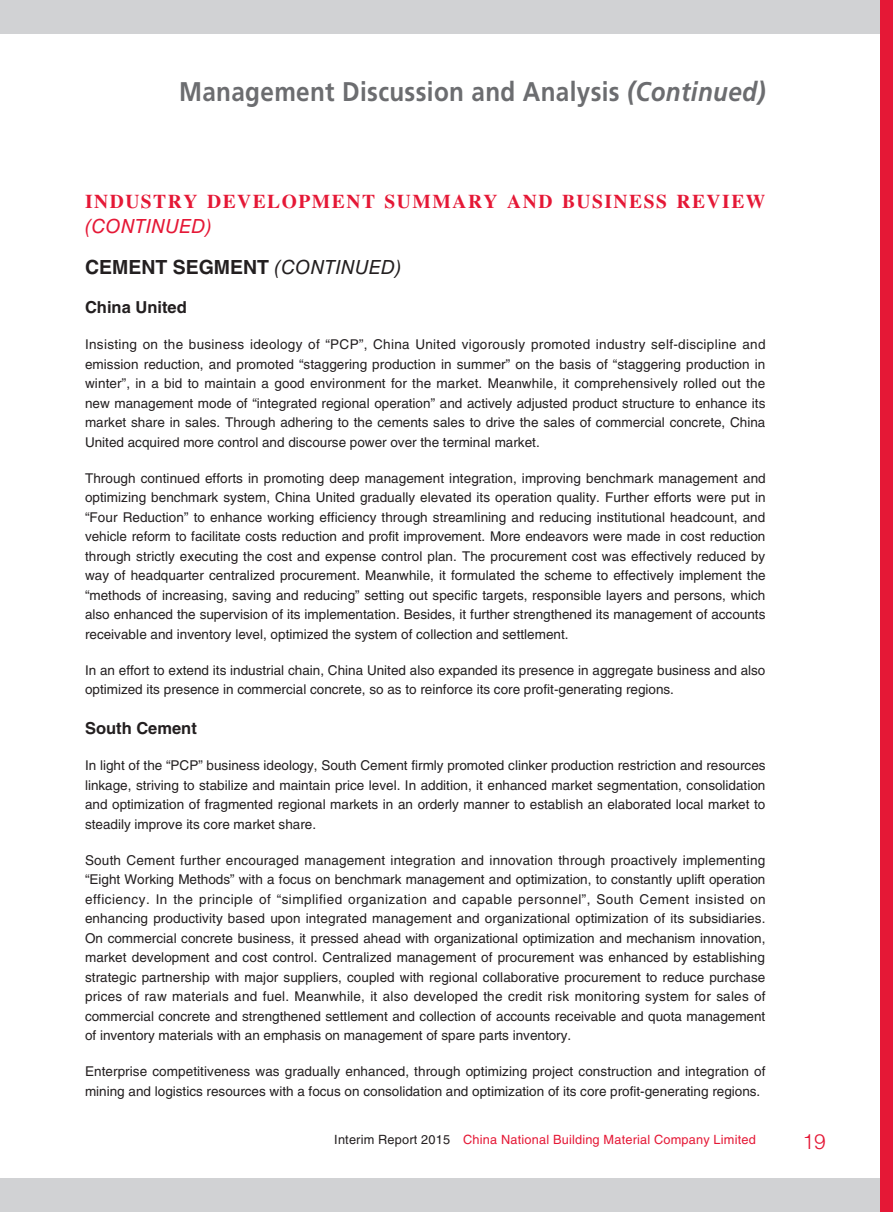
<style>
.page{position:relative;width:893px;height:1212px;background:#fff}
.page>*{position:absolute;margin:0;border:0;box-sizing:border-box;transform-origin:0 0}
.t1{font:700 27px "Frutiger LT Std";letter-spacing:.015em;color:#6c6d70;scale:.9 1}
.t2{font:300 21px "Helvetica LT Std";color:#e51836}
.t3{font:700 19.5px "Times LT Std";letter-spacing:.08em;color:#e51836}
.t4{font:700 19.5px/40.5px "Helvetica LT Std";color:#231f20}
.t5{font:700 16.5px "Helvetica LT Std";color:#231f20}
.t6{font:13.5px/19.5px "Helvetica LT Std";color:#231f20;text-align:justify}
.t7{font:12.75px "Helvetica LT Std";letter-spacing:.015em;color:#e51836}
.s1{font-style:italic}
.s2{font-weight:400;font-style:italic;color:#e51836}
.s3{font-weight:400;font-style:italic}
.s4{color:#231f20}
</style>
<div class="page">
<div style="left:0;top:1178px;width:893px;height:34px;background:#d1d2d4"></div>
<div style="left:0;top:0;width:893px;height:34px;background:#d1d2d4"></div>
<div style="left:880px;top:0;width:13px;height:1212px;background:#e51836"></div>
<h1 class="t1" style="left:179px;top:76px;width:653px">Management Discussion and Analysis <span class="s1">(Continued)</span></h1>
<h3 class="t3" style="left:85px;top:189px;width:682px">INDUSTRY DEVELOPMENT SUMMARY AND BUSINESS REVIEW</h3>
<h3 class="t4" style="left:85px;top:206px;width:318px"><span class="s2">(CONTINUED)<br></span>CEMENT SEGMENT <span class="s3">(CONTINUED)</span></h3>
<p class="t5" style="left:85px;top:297px;width:103px">China United</p>
<p class="t6" style="left:85px;top:335px;width:682px">Insisting on the business ideology of “PCP”, China United vigorously promoted industry self-discipline and emission reduction, and promoted “staggering production in summer” on the basis of “staggering production in winter”, in a bid to maintain a good environment for the market. Meanwhile, it comprehensively rolled out the new management mode of “integrated regional operation” and actively adjusted product structure to enhance its market share in sales. Through adhering to the cements sales to drive the sales of commercial concrete, China United acquired more control and discourse power over the terminal market.</p>
<p class="t6" style="left:85px;top:468px;width:682px">Through continued efforts in promoting deep management integration, improving benchmark management and optimizing benchmark system, China United gradually elevated its operation quality. Further efforts were put in “Four Reduction” to enhance working efficiency through streamlining and reducing institutional headcount, and vehicle reform to facilitate costs reduction and profit improvement. More endeavors were made in cost reduction through strictly executing the cost and expense control plan. The procurement cost was effectively reduced by way of headquarter centralized procurement. Meanwhile, it formulated the scheme to effectively implement the “methods of increasing, saving and reducing” setting out specific targets, responsible layers and persons, which also enhanced the supervision of its implementation. Besides, it further strengthened its management of accounts receivable and inventory level, optimized the system of collection and settlement.</p>
<p class="t6" style="left:85px;top:660px;width:682px">In an effort to extend its industrial chain, China United also expanded its presence in aggregate business and also optimized its presence in commercial concrete, so as to reinforce its core profit-generating regions.</p>
<p class="t5" style="left:85px;top:718px;width:113px">South Cement</p>
<p class="t6" style="left:85px;top:756px;width:682px">In light of the “PCP” business ideology, South Cement firmly promoted clinker production restriction and resources linkage, striving to stabilize and maintain price level. In addition, it enhanced market segmentation, consolidation and optimization of fragmented regional markets in an orderly manner to establish an elaborated local market to steadily improve its core market share.</p>
<p class="t6" style="left:85px;top:850px;width:682px">South Cement further encouraged management integration and innovation through proactively implementing “Eight Working Methods” with a focus on benchmark management and optimization, to constantly uplift operation efficiency. In the principle of “simplified organization and capable personnel”, South Cement insisted on enhancing productivity based upon integrated management and organizational optimization of its subsidiaries.<br>On commercial concrete business, it pressed ahead with organizational optimization and mechanism innovation, market development and cost control. Centralized management of procurement was enhanced by establishing strategic partnership with major suppliers, coupled with regional collaborative procurement to reduce purchase prices of raw materials and fuel. Meanwhile, it also developed the credit risk monitoring system for sales of commercial concrete and strengthened settlement and collection of accounts receivable and quota management of inventory materials with an emphasis on management of spare parts inventory.</p>
<p class="t6" style="left:85px;top:1061px;width:682px">Enterprise competitiveness was gradually enhanced, through optimizing project construction and integration of mining and logistics resources with a focus on consolidation and optimization of its core profit-generating regions.</p>
<p class="t7" style="left:334px;top:1132px;width:423px"><span class="s4">Interim Report 2015</span> China National Building Material Company Limited</p>
<h2 class="t2" style="left:802px;top:1129px;width:25px">19</h2>
</div>
